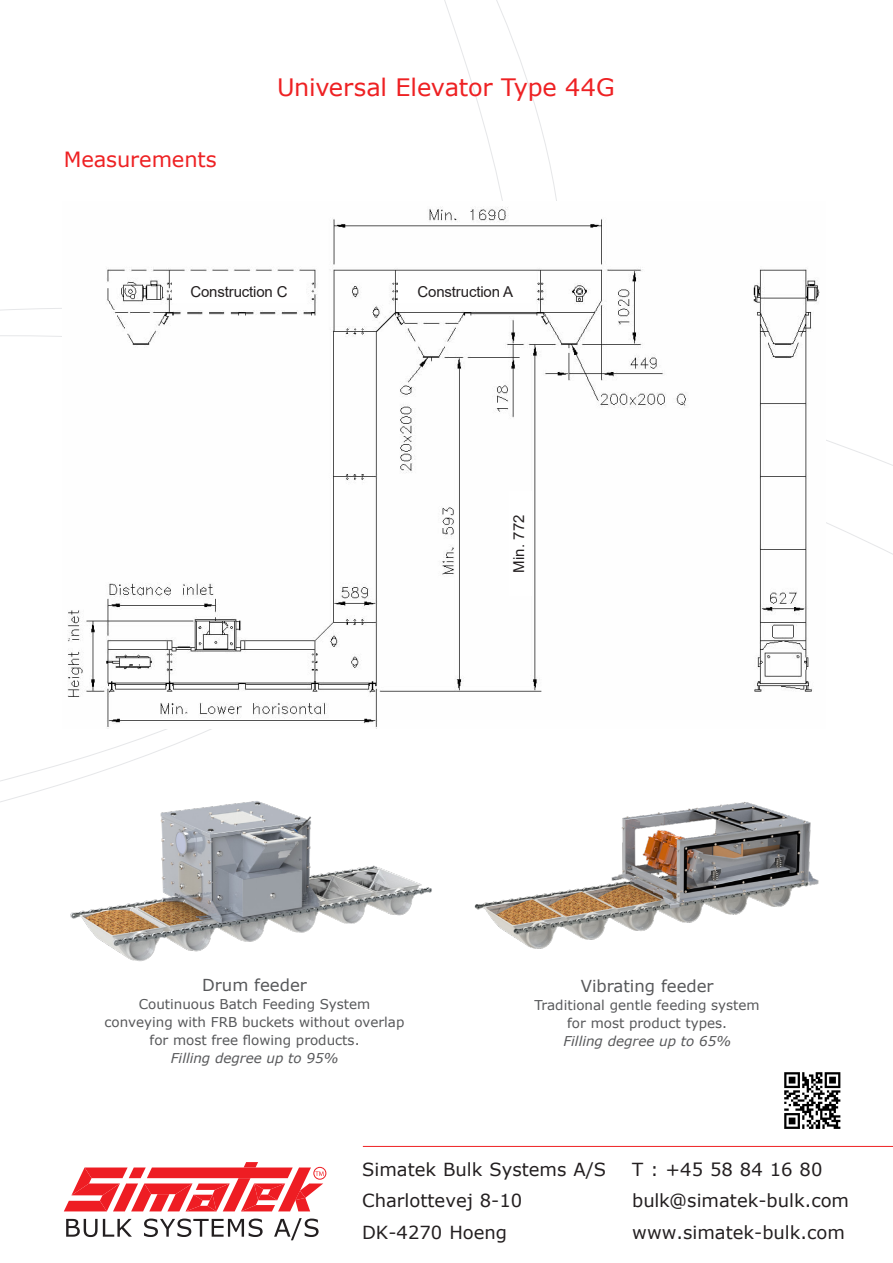
<style>
.page{position:relative;width:893px;height:1263px;background:#fff}
.page>*{position:absolute;margin:0;border:0;box-sizing:border-box;transform-origin:0 0}
.t1{font:24px "Verdana";letter-spacing:-.01em;color:#ee2123}
.t2{font:21px "Verdana";letter-spacing:-.005em;color:#ee2123}
.Normal{font:18px "Verdana";color:#231f20}
.t3{font:16.5px "Verdana";color:#57585a}
.t4{font:15px "Arial";letter-spacing:-.01em;color:#231f20}
.t5{font:13.5px/18px "Verdana";color:#57585a;text-align:center}
.t6{font:italic 13.5px "Verdana";color:#57585a}
</style>
<div class="page">
<hr style="left:363px;top:1146px;width:530px;height:1px;background:#ee2123">
<div style="left:314px;top:1167px;width:12px;height:12px;border:1px solid #ee1d23;border-radius:50%"></div>
<svg style="left:64px;top:1162px;width:260px;height:49px"></svg>
<svg style="left:66px;top:1219px;width:66px;height:18px"></svg>
<svg style="left:144px;top:1218px;width:119px;height:19px"></svg>
<svg style="left:274px;top:1218px;width:45px;height:22px"></svg>
<img style="left:70px;top:801px;width:362px;height:161px">
<img style="left:474px;top:802px;width:345px;height:147px">
<img style="left:784px;top:1072px;width:57px;height:57px">
<img style="left:67px;top:206px;width:753px;height:523px">
<div style="left:509px;top:491px;width:22px;height:105px;background:#fff"></div>
<div style="left:398px;top:280px;width:133px;height:23px;background:#fff"></div>
<div style="left:172px;top:280px;width:134px;height:22px;background:#fff"></div>
<p class="t2" style="left:64px;top:145px;width:155px">Measurements</p>
<p class="t1" style="left:277px;top:71px;width:339px">Universal Elevator Type 44G</p>
<p class="t4" style="left:190px;top:281px;width:99px">Construction C</p>
<p class="t4" style="left:417px;top:281px;width:97px">Construction A</p>
<p class="t4" style="left:509px;top:573px;width:60px;rotate:-90deg">Min. 772</p>
<p class="t3" style="left:202px;top:973px;width:106px">Drum feeder</p>
<p class="t5" style="left:105px;top:995px;width:301px">Coutinuous Batch Feeding System conveying with FRB buckets without overlap</p>
<p class="t5" style="left:150px;top:1031px;width:211px">for most free flowing products.</p>
<p class="t6" style="left:171px;top:1049px;width:169px">Filling degree up to 95%</p>
<p class="t3" style="left:581px;top:975px;width:134px">Vibrating feeder</p>
<p class="t5" style="left:535px;top:996px;width:227px">Traditional gentle feeding system</p>
<p class="t5" style="left:567px;top:1014px;width:161px">for most product types.</p>
<p class="t6" style="left:563px;top:1032px;width:169px">Filling degree up to 65%</p>
<p class="Normal" style="left:362px;top:1157px;width:246px">Simatek Bulk Systems A/S</p>
<p class="Normal" style="left:362px;top:1188px;width:162px">Charlottevej 8-10</p>
<p class="Normal" style="left:362px;top:1220px;width:147px">DK-4270 Hoeng</p>
<p class="Normal" style="left:632px;top:1157px;width:192px">T : +45 58 84 16 80</p>
<p class="Normal" style="left:632px;top:1188px;width:218px">bulk@simatek-bulk.com</p>
<p class="Normal" style="left:632px;top:1220px;width:214px">www.simatek-bulk.com</p>
</div>
